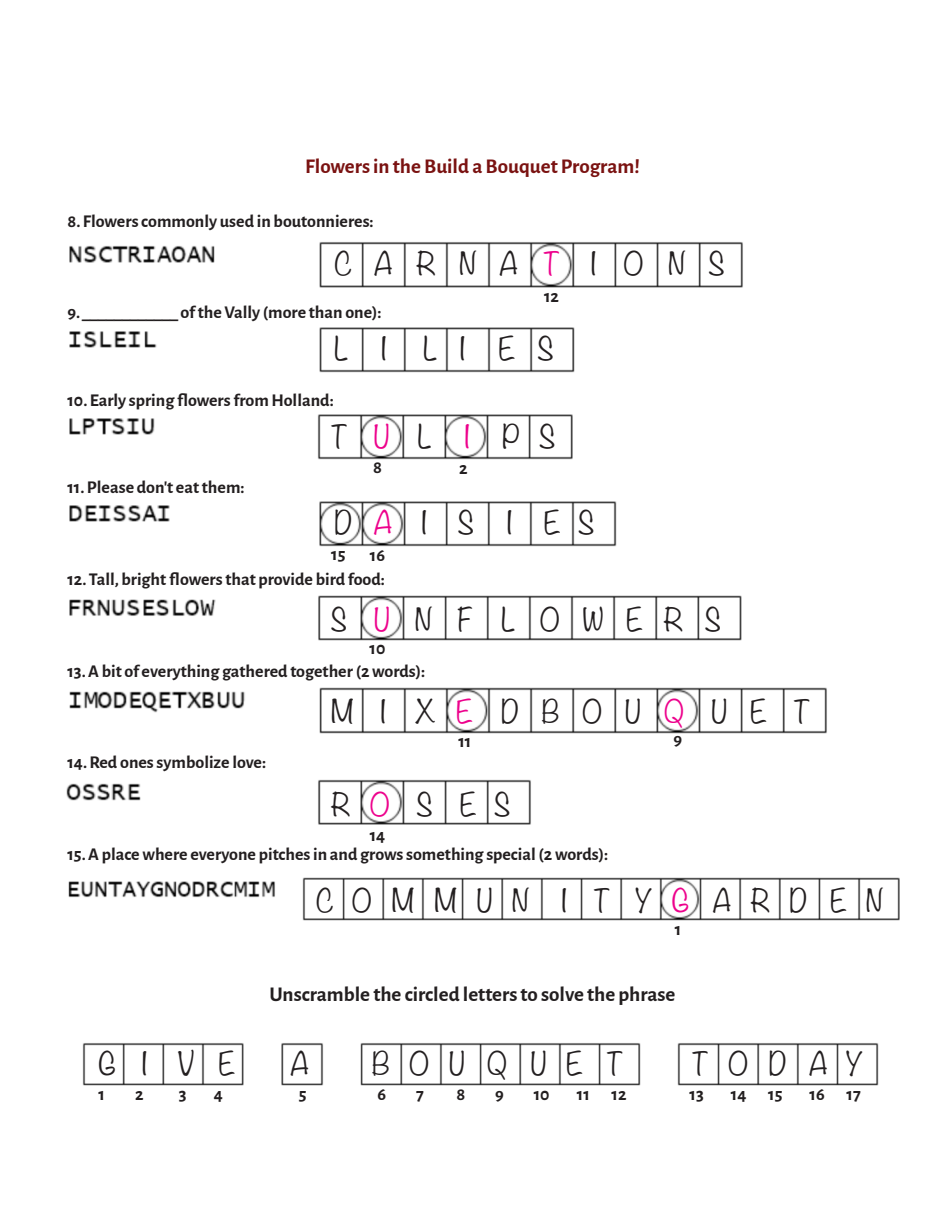
<style>
.page{position:relative;width:945px;height:1215px;background:#fff}
.page>*{position:absolute;margin:0;border:0;box-sizing:border-box;transform-origin:0 0}
.t1{font:300 28.5px "Noteworthy";letter-spacing:.79em;color:#231f20}
.t2{font:300 28.5px "Noteworthy";letter-spacing:.68em;color:#231f20}
.t3{font:300 28.5px "Noteworthy";letter-spacing:.83em;color:#231f20}
.t4{font:300 28.5px "Noteworthy";letter-spacing:.835em;color:#231f20}
.t5{font:700 21px "Alegreya Sans";color:#231f20}
.t6{font:700 21px "Alegreya Sans";color:#7a1211}
.t7{font:700 18px "Alegreya Sans";color:#231f20}
.s1{color:#ed028c}
</style>
<div class="page">
<img style="left:69px;top:242px;width:674px;height:46px">
<img style="left:69px;top:327px;width:506px;height:46px">
<img style="left:69px;top:414px;width:504px;height:46px">
<img style="left:69px;top:501px;width:548px;height:46px">
<img style="left:69px;top:595px;width:673px;height:46px">
<img style="left:69px;top:687px;width:758px;height:47px">
<img style="left:66px;top:779px;width:465px;height:46px">
<img style="left:68px;top:877px;width:832px;height:44px">
<img style="left:82px;top:1043px;width:797px;height:43px">
<p class="t6" style="left:305px;top:154px;width:336px">Flowers in the Build a Bouquet Program!</p>
<p class="t7" style="left:68px;top:210px;width:308px">8. Flowers commonly used in boutonnieres:</p>
<p class="t4" style="left:335px;top:239px;width:391px">CARNA<span class="s1">T</span> IONS</p>
<p class="t7" style="left:68px;top:302px;width:316px">9. ____________ of the Vally (more than one):</p>
<p class="t7" style="left:544px;top:285px;width:16px">12</p>
<p class="t1" style="left:335px;top:324px;width:54px">L I</p>
<p class="t1" style="left:424px;top:324px;width:131px">LI ES</p>
<p class="t7" style="left:68px;top:390px;width:268px">10. Early spring flowers from Holland:</p>
<p class="t1" style="left:331px;top:411px;width:226px">T<span class="s1">U</span>L <span class="s1">I</span> PS</p>
<p class="t7" style="left:68px;top:477px;width:179px">11. Please don't eat them:</p>
<p class="t7" style="left:373px;top:457px;width:10px">8</p>
<p class="t7" style="left:459px;top:458px;width:10px">2</p>
<p class="t1" style="left:335px;top:498px;width:261px">D<span class="s1">A</span>IS IES</p>
<p class="t7" style="left:331px;top:543px;width:16px">15</p>
<p class="t7" style="left:370px;top:545px;width:17px">16</p>
<p class="t7" style="left:68px;top:569px;width:319px">12. Tall, bright flowers that provide bird food:</p>
<p class="t3" style="left:331px;top:595px;width:392px">S<span class="s1">U</span>NF LOwERS</p>
<p class="t7" style="left:370px;top:638px;width:17px">10</p>
<p class="t7" style="left:68px;top:660px;width:359px">13. A bit of everything gathered together (2 words):</p>
<p class="t1" style="left:331px;top:687px;width:481px">M I X<span class="s1">E</span> DBOU<span class="s1">Q</span> UE T</p>
<p class="t7" style="left:68px;top:752px;width:200px">14. Red ones symbolize love:</p>
<p class="t7" style="left:458px;top:731px;width:14px">11</p>
<p class="t7" style="left:674px;top:729px;width:10px">9</p>
<p class="t1" style="left:331px;top:779px;width:181px">R<span class="s1">O</span> S ES</p>
<p class="t7" style="left:370px;top:825px;width:17px">14</p>
<p class="t7" style="left:68px;top:844px;width:542px">15. A place where everyone pitches in and grows something special (2 words):</p>
<p class="t2" style="left:316px;top:875px;width:567px">COMMUN I T Y<span class="s1">G</span> ARD EN</p>
<p class="t7" style="left:675px;top:919px;width:8px">1</p>
<p class="t5" style="left:270px;top:982px;width:407px">Unscramble the circled letters to solve the phrase</p>
<p class="t1" style="left:99px;top:1038px;width:138px">GI VE</p>
<p class="t1" style="left:290px;top:1038px;width:20px">A</p>
<p class="t1" style="left:372px;top:1038px;width:253px">BOUQ UE T</p>
<p class="t1" style="left:692px;top:1038px;width:173px">TODAY</p>
<p class="t7" style="left:99px;top:1084px;width:8px">1</p>
<p class="t7" style="left:135px;top:1084px;width:10px">2</p>
<p class="t7" style="left:179px;top:1084px;width:9px">3</p>
<p class="t7" style="left:214px;top:1084px;width:11px">4</p>
<p class="t7" style="left:299px;top:1084px;width:9px">5</p>
<p class="t7" style="left:378px;top:1084px;width:10px">6</p>
<p class="t7" style="left:416px;top:1084px;width:9px">7</p>
<p class="t7" style="left:456px;top:1084px;width:10px">8</p>
<p class="t7" style="left:495px;top:1084px;width:10px">9</p>
<p class="t7" style="left:534px;top:1084px;width:17px">10</p>
<p class="t7" style="left:577px;top:1084px;width:51px">11 12</p>
<p class="t7" style="left:690px;top:1084px;width:16px">13</p>
<p class="t7" style="left:731px;top:1084px;width:53px">14 15</p>
<p class="t7" style="left:810px;top:1084px;width:53px">16 17</p>
</div>
